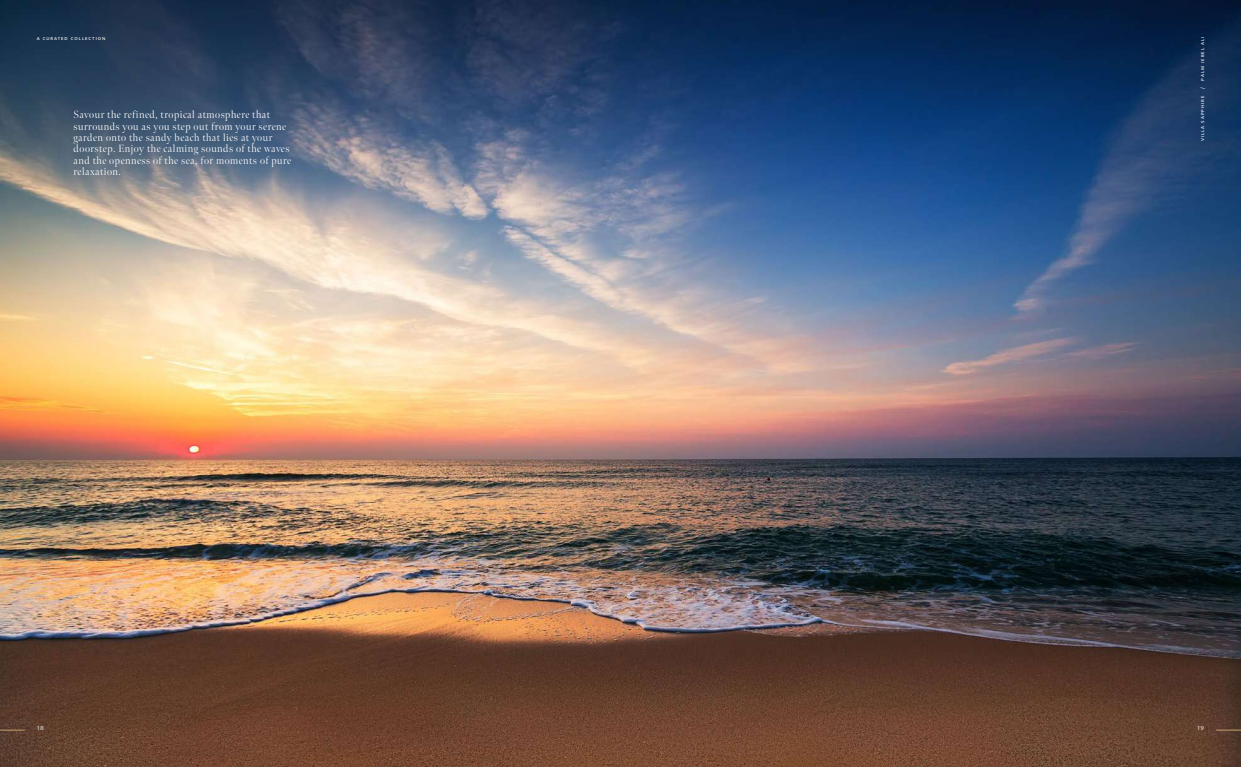
<style>
.page{position:relative;width:1241px;height:767px;background:#fff}
.page>*{position:absolute;margin:0;border:0;box-sizing:border-box;transform-origin:0 0}
.t1{font:300 10.5px/11.4px "Meno Banner";letter-spacing:.05em;color:#fff}
.t2{font:6.12px "Petala Pro";color:#dad4d0}
.t3{font:4.38px "Petala Pro";letter-spacing:.23em;color:#fff}
</style>
<div class="page">
<img style="left:0;top:0;width:1240px;height:766px">
<svg style="left:0;top:729px;width:25px;height:1px"></svg>
<svg style="left:1215px;top:729px;width:25px;height:1px"></svg>
<p class="t3" style="left:37px;top:36px;width:70px">A CURATED COLLECTION</p>
<p class="t1" style="left:74px;top:109px;width:219px">Savour the refined, tropical atmosphere that surrounds you as you step out from your serene garden onto the sandy beach that lies at your doorstep. Enjoy the calming sounds of the waves and the openness of the sea, for moments of pure relaxation.</p>
<p class="t3" style="left:1200px;top:81px;width:45px;rotate:-90deg">PALM JEBEL ALI</p>
<p class="t3" style="left:1200px;top:89px;width:3px;rotate:-90deg">/</p>
<p class="t3" style="left:1200px;top:141px;width:47px;rotate:-90deg">VILLA SAPPHIRE</p>
<p class="t2" style="left:37px;top:724px;width:8px">18</p>
<p class="t2" style="left:1196px;top:724px;width:8px">19</p>
</div>
